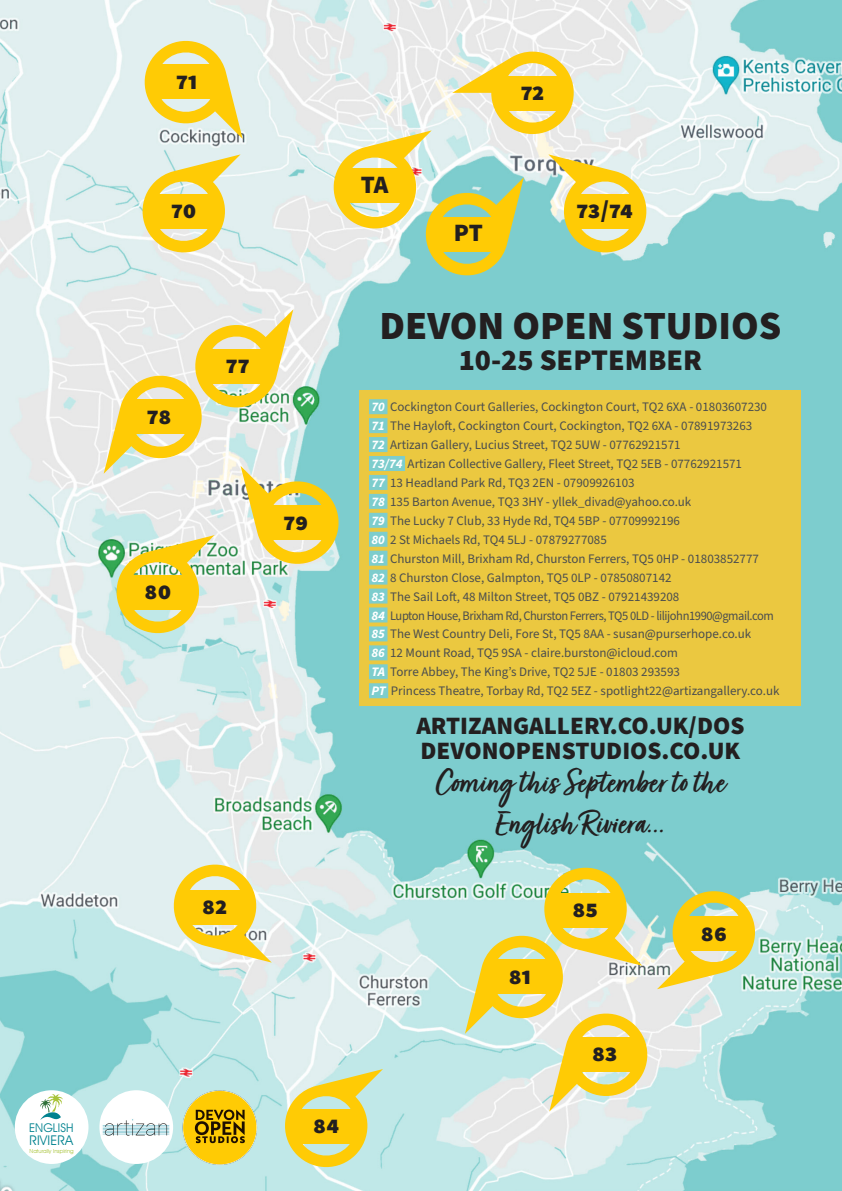
<style>
.page{position:relative;width:842px;height:1191px;background:#fff}
.page>*{position:absolute;margin:0;border:0;box-sizing:border-box;transform-origin:0 0}
.t1{font:900 40px "Source Sans Pro";color:#231f20}
.t2{font:36px/41px "Turbinado Bold Pro";color:#231f20;text-align:center}
.t3{font:900 30px "Source Sans Pro";color:#231f20}
.t4{font:900 25px "Source Sans Pro";color:#231f20}
.t5{font:13.5px "Avant Garde IT Cby BT";letter-spacing:.01em;color:#00828f}
.t6{font:13px "Source Sans Pro";color:#4a4d4f}
.t7{font:13px "Source Sans Pro";letter-spacing:-.035em;color:#4a4d4f;scale:.96 1}
.t8{font:12.1px "Avant Garde IT Cby BT";color:#00828f}
.t9{font:5.6px "Avant Garde IT Cby BT";letter-spacing:.01em;color:#a7c338}
.s1{font-weight:700;font-style:italic;color:#fff}
</style>
<div class="page">
<img style="left:0;top:0;width:842px;height:1191px">
<div style="left:360px;top:389px;width:441px;height:316px;background:#ebc840"></div>
<div style="left:369px;top:399px;width:18px;height:15px;background:#7dcdcd"></div>
<div style="left:369px;top:418px;width:18px;height:15px;background:#7dcdcd"></div>
<div style="left:369px;top:437px;width:18px;height:15px;background:#7dcdcd"></div>
<div style="left:369px;top:456px;width:36px;height:15px;background:#7dcdcd"></div>
<div style="left:369px;top:475px;width:18px;height:15px;background:#7dcdcd"></div>
<div style="left:369px;top:494px;width:18px;height:15px;background:#7dcdcd"></div>
<div style="left:369px;top:513px;width:18px;height:15px;background:#7dcdcd"></div>
<div style="left:369px;top:532px;width:18px;height:15px;background:#7dcdcd"></div>
<div style="left:369px;top:550px;width:18px;height:15px;background:#7dcdcd"></div>
<div style="left:369px;top:569px;width:18px;height:15px;background:#7dcdcd"></div>
<div style="left:369px;top:588px;width:18px;height:15px;background:#7dcdcd"></div>
<div style="left:369px;top:607px;width:18px;height:15px;background:#7dcdcd"></div>
<div style="left:369px;top:626px;width:18px;height:15px;background:#7dcdcd"></div>
<div style="left:369px;top:645px;width:18px;height:15px;background:#7dcdcd"></div>
<div style="left:369px;top:664px;width:19px;height:15px;background:#7dcdcd"></div>
<div style="left:369px;top:683px;width:19px;height:15px;background:#7dcdcd"></div>
<svg style="left:657px;top:887px;width:102px;height:102px;background:#ccd694"></svg>
<div style="left:680px;top:916px;width:68px;height:35px;background:#ffcb05"></div>
<svg style="left:104px;top:309px;width:239px;height:328px;background:#daddac"></svg>
<div style="left:262px;top:505px;width:68px;height:35px;background:#ffcb05"></div>
<svg style="left:281px;top:1069px;width:102px;height:102px;background:#dadf9c"></svg>
<div style="left:292px;top:1108px;width:69px;height:35px;background:#ffcb05"></div>
<svg style="left:170px;top:860px;width:102px;height:102px;background:#ebe09d"></svg>
<div style="left:181px;top:889px;width:68px;height:35px;background:#ffcb05"></div>
<img style="left:178px;top:1085px;width:83px;height:84px">
<div style="left:99px;top:1090px;width:74px;height:74px;background:#fff;border-radius:50%"></div>
<img style="left:102px;top:1119px;width:68px;height:17px">
<div style="left:15px;top:1090px;width:73px;height:74px;background:#fff;border-radius:50%"></div>
<svg style="left:40px;top:1094px;width:23px;height:25px"></svg>
<svg style="left:141px;top:37px;width:102px;height:102px;background:#e8df9e"></svg>
<div style="left:153px;top:64px;width:68px;height:35px;background:#ffcb05"></div>
<svg style="left:465px;top:863px;width:186px;height:248px;background:#dbdea3"></svg>
<div style="left:486px;top:959px;width:69px;height:35px;background:#ffcb05"></div>
<svg style="left:139px;top:154px;width:102px;height:102px;background:#ebe2a0"></svg>
<div style="left:150px;top:194px;width:68px;height:35px;background:#ffcb05"></div>
<svg style="left:330px;top:52px;width:320px;height:227px;background:#d9deac"></svg>
<div style="left:434px;top:217px;width:69px;height:35px;background:#ffcb05"></div>
<p class="t8" style="left:29px;top:1120px;width:46px">ENGLISH</p>
<p class="t5" style="left:29px;top:1131px;width:45px">RIVIERA</p>
<p class="t9" style="left:30px;top:1147px;width:46px">Naturally Inspiring</p>
<p class="t4" style="left:176px;top:63px;width:24px">71</p>
<p class="t4" style="left:171px;top:193px;width:27px">70</p>
<p class="t4" style="left:147px;top:398px;width:26px">78</p>
<p class="t4" style="left:226px;top:348px;width:25px">77</p>
<p class="t4" style="left:144px;top:573px;width:29px">80</p>
<p class="t4" style="left:202px;top:888px;width:27px">82</p>
<p class="t4" style="left:521px;top:74px;width:25px">72</p>
<p class="t4" style="left:361px;top:167px;width:29px">TA</p>
<p class="t4" style="left:454px;top:215px;width:31px">PT</p>
<p class="t4" style="left:576px;top:193px;width:58px">73/74</p>
<p class="t4" style="left:284px;top:504px;width:26px">79</p>
<p class="t4" style="left:313px;top:1107px;width:28px">84</p>
<p class="t1" style="left:379px;top:298px;width:403px">DEVON OPEN STUDIOS</p>
<p class="t3" style="left:459px;top:339px;width:245px">10-25 SEPTEMBER</p>
<p class="t6" style="left:372px;top:398px;width:397px"><span class="s1">70</span> Cockington Court Galleries, Cockington Court, TQ2 6XA - 01803607230</p>
<p class="t6" style="left:372px;top:417px;width:382px"><span class="s1">71</span> The Hayloft, Cockington Court, Cockington, TQ2 6XA - 07891973263</p>
<p class="t6" style="left:372px;top:436px;width:310px"><span class="s1">72</span> Artizan Gallery, Lucius Street, TQ2 5UW - 07762921571</p>
<p class="t6" style="left:372px;top:455px;width:372px"><span class="s1">73/74</span> Artizan Collective Gallery, Fleet Street, TQ2 5EB - 07762921571</p>
<p class="t6" style="left:372px;top:474px;width:264px"><span class="s1">77</span> 13 Headland Park Rd, TQ3 2EN - 07909926103</p>
<p class="t6" style="left:372px;top:493px;width:321px"><span class="s1">78</span> 135 Barton Avenue, TQ3 3HY - yllek_divad@yahoo.co.uk</p>
<p class="t6" style="left:372px;top:512px;width:310px"><span class="s1">79</span> The Lucky 7 Club, 33 Hyde Rd, TQ4 5BP - 07709992196</p>
<p class="t6" style="left:372px;top:531px;width:237px"><span class="s1">80</span> 2 St Michaels Rd, TQ4 5LJ - 07879277085</p>
<p class="t6" style="left:372px;top:549px;width:389px"><span class="s1">81</span> Churston Mill, Brixham Rd, Churston Ferrers, TQ5 0HP - 01803852777</p>
<p class="t6" style="left:372px;top:568px;width:302px"><span class="s1">82</span> 8 Churston Close, Galmpton, TQ5 0LP - 07850807142</p>
<p class="t6" style="left:372px;top:587px;width:309px"><span class="s1">83</span> The Sail Loft, 48 Milton Street, TQ5 0BZ - 07921439208</p>
<p class="t7" style="left:372px;top:606px;width:420px"><span class="s1">84</span> Lupton House, Brixham Rd, Churston Ferrers, TQ5 0LD - lilijohn1990@gmail.com</p>
<p class="t6" style="left:372px;top:625px;width:381px"><span class="s1">85</span> The West Country Deli, Fore St, TQ5 8AA - susan@purserhope.co.uk</p>
<p class="t6" style="left:372px;top:644px;width:308px"><span class="s1">86</span> 12 Mount Road, TQ5 9SA - claire.burston@icloud.com</p>
<p class="t6" style="left:372px;top:663px;width:310px"><span class="s1">TA</span> Torre Abbey, The King’s Drive, TQ2 5JE - 01803 293593</p>
<p class="t6" style="left:372px;top:682px;width:409px"><span class="s1">PT</span> Princess Theatre, Torbay Rd, TQ2 5EZ - spotlight22@artizangallery.co.uk</p>
<p class="t4" style="left:416px;top:708px;width:330px">ARTIZANGALLERY.CO.UK/DOS</p>
<p class="t4" style="left:420px;top:733px;width:321px">DEVONOPENSTUDIOS.CO.UK</p>
<p class="t2" style="left:436px;top:764px;width:291px">Coming this September to the<br>English Riviera...</p>
<p class="t4" style="left:509px;top:958px;width:24px">81</p>
<p class="t4" style="left:572px;top:891px;width:27px">85</p>
<p class="t4" style="left:592px;top:1035px;width:27px">83</p>
<p class="t4" style="left:701px;top:915px;width:28px">86</p>
</div>
